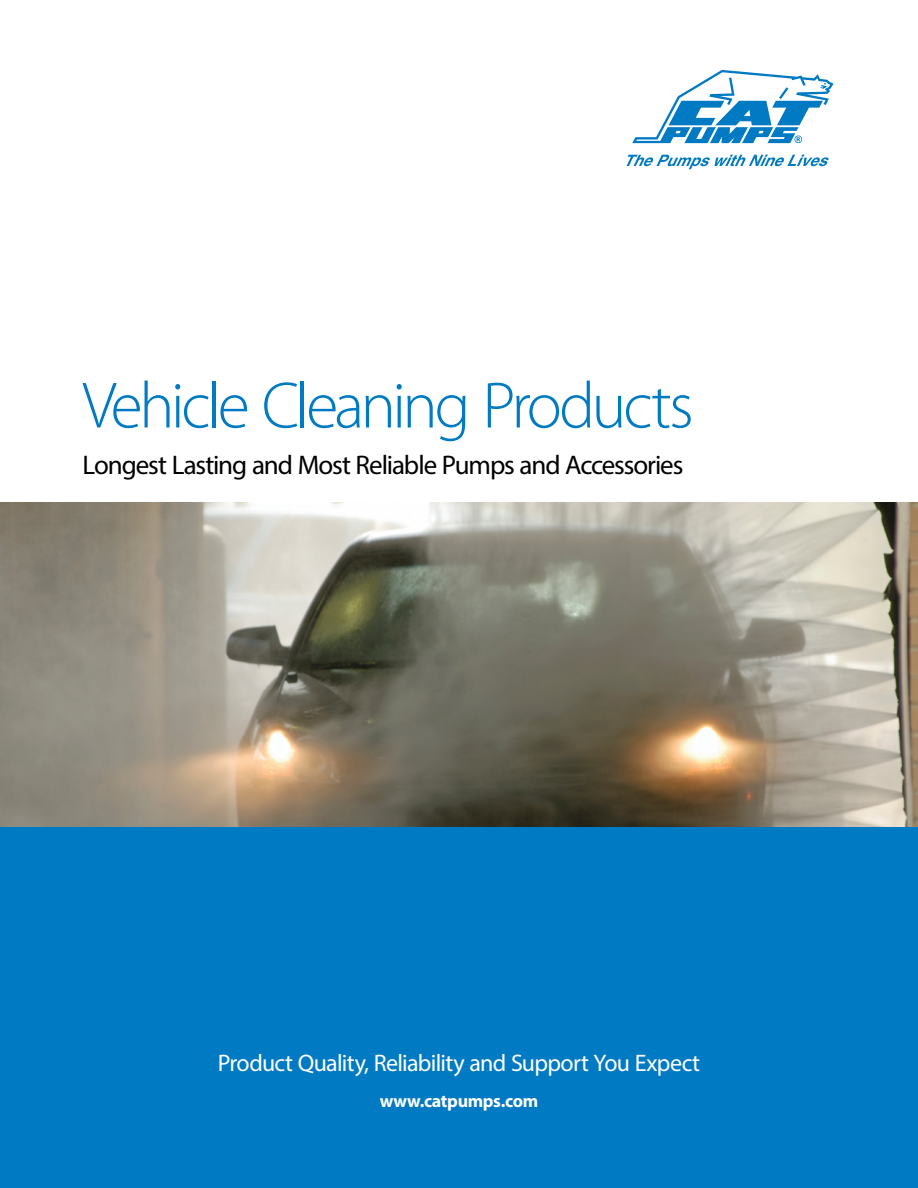
<style>
.page{position:relative;width:918px;height:1188px;background:#fff}
.page>*{position:absolute;margin:0;border:0;box-sizing:border-box;transform-origin:0 0}
.t1{font:300 66px "Myriad Pro";letter-spacing:-.055em;color:#007ac2}
.t2{font:27px "Myriad Pro";letter-spacing:-.04em;color:#000}
.t3{font:24px "Myriad Pro";letter-spacing:-.025em;color:#fff}
.t4{font:700 18px "Myriad Pro";letter-spacing:-.02em;color:#fff}
</style>
<div class="page">
<div style="left:0;top:827px;width:918px;height:361px;background:#007ac2"></div>
<img style="left:0;top:503px;width:918px;height:324px">
<svg style="left:632px;top:69px;width:202px;height:75px"></svg>
<svg style="left:627px;top:155px;width:202px;height:14px"></svg>
<h1 class="t1" style="left:82px;top:369px;width:613px">Vehicle Cleaning Products</h1>
<p class="t2" style="left:82px;top:449px;width:602px">Longest Lasting and Most Reliable Pumps and Accessories</p>
<p class="t3" style="left:218px;top:1048px;width:484px">Product Quality, Reliability and Support You Expect</p>
<p class="t4" style="left:380px;top:1089px;width:160px">www.catpumps.com</p>
</div>
